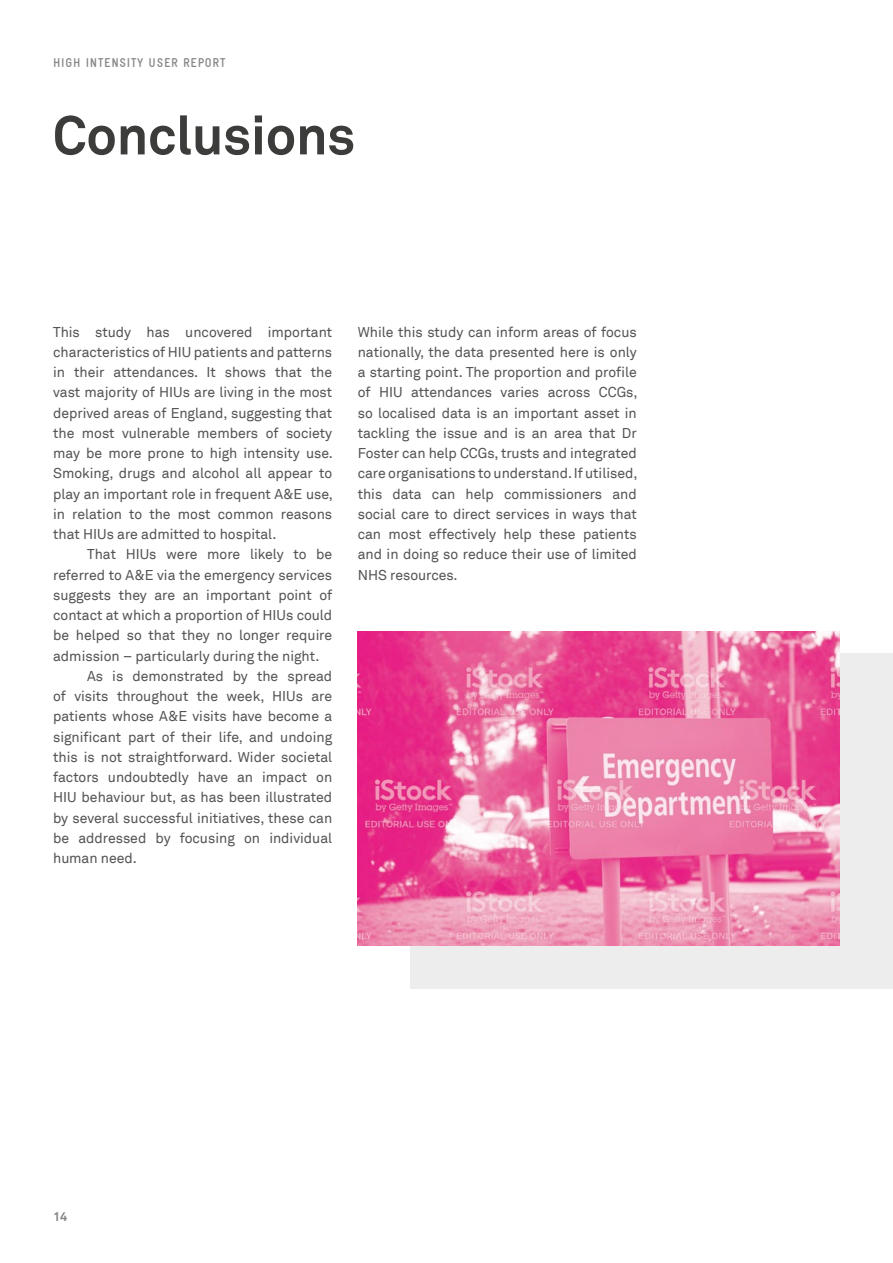
<style>
.page{position:relative;width:893px;height:1263px;background:#fff}
.page>*{position:absolute;margin:0;border:0;box-sizing:border-box;transform-origin:0 0}
.t1{font:700 54px "Telstra Akkurat TT";color:#3c3c3b}
.t2{font:14.25px/20.2px "Telstra Akkurat TT";color:#555454;text-align:justify}
.t3{font:12.75px "Gravur Cond Pro Bol R Cone";letter-spacing:.06em;color:#878787}
.t4{font:700 12.75px "Telstra Akkurat TT";color:#878787}
</style>
<div class="page">
<div style="left:411px;top:653px;width:482px;height:336px;background:#ededed"></div>
<img style="left:358px;top:631px;width:482px;height:314px">
<p class="t3" style="left:53px;top:53px;width:174px">HIGH INTENSITY USER REPORT</p>
<h1 class="t1" style="left:53px;top:102px;width:303px">Conclusions</h1>
<p class="t2" style="left:53px;top:322px;width:281px">This study has uncovered important characteristics of HIU patients and patterns in their attendances. It shows that the vast majority of HIUs are living in the most deprived areas of England, suggesting that the most vulnerable members of society may be more prone to high intensity use.<br>Smoking, drugs and alcohol all appear to play an important role in frequent A&amp;E use, in relation to the most common reasons that HIUs are admitted to hospital.</p>
<p class="t2" style="left:87px;top:544px;width:247px">That HIUs were more likely to be</p>
<p class="t2" style="left:53px;top:565px;width:281px">referred to A&amp;E via the emergency services</p>
<p class="t2" style="left:53px;top:585px;width:281px">suggests they are an important point of</p>
<p class="t2" style="left:53px;top:605px;width:281px">contact at which a proportion of HIUs could</p>
<p class="t2" style="left:53px;top:625px;width:281px">be helped so that they no longer require</p>
<p class="t2" style="left:53px;top:646px;width:268px">admission – particularly during the night.</p>
<p class="t2" style="left:87px;top:666px;width:247px">As is demonstrated by the spread</p>
<p class="t2" style="left:53px;top:686px;width:281px">of visits throughout the week, HIUs are</p>
<p class="t2" style="left:53px;top:706px;width:281px">patients whose A&amp;E visits have become a</p>
<p class="t2" style="left:53px;top:727px;width:281px">significant part of their life, and undoing</p>
<p class="t2" style="left:53px;top:747px;width:281px">this is not straightforward. Wider societal</p>
<p class="t2" style="left:53px;top:767px;width:281px">factors undoubtedly have an impact on</p>
<p class="t2" style="left:53px;top:787px;width:281px">HIU behaviour but, as has been illustrated</p>
<p class="t2" style="left:53px;top:808px;width:281px">by several successful initiatives, these can</p>
<p class="t2" style="left:53px;top:828px;width:281px">be addressed by focusing on individual</p>
<p class="t2" style="left:53px;top:848px;width:85px">human need.</p>
<p class="t2" style="left:358px;top:322px;width:281px">While this study can inform areas of focus nationally, the data presented here is only a starting point. The proportion and profile of HIU attendances varies across CCGs, so localised data is an important asset in tackling the issue and is an area that Dr Foster can help CCGs, trusts and integrated care organisations to understand. If utilised, this data can help commissioners and social care to direct services in ways that can most effectively help these patients and in doing so reduce their use of limited NHS resources.</p>
<p class="t4" style="left:53px;top:1209px;width:16px">14</p>
</div>
